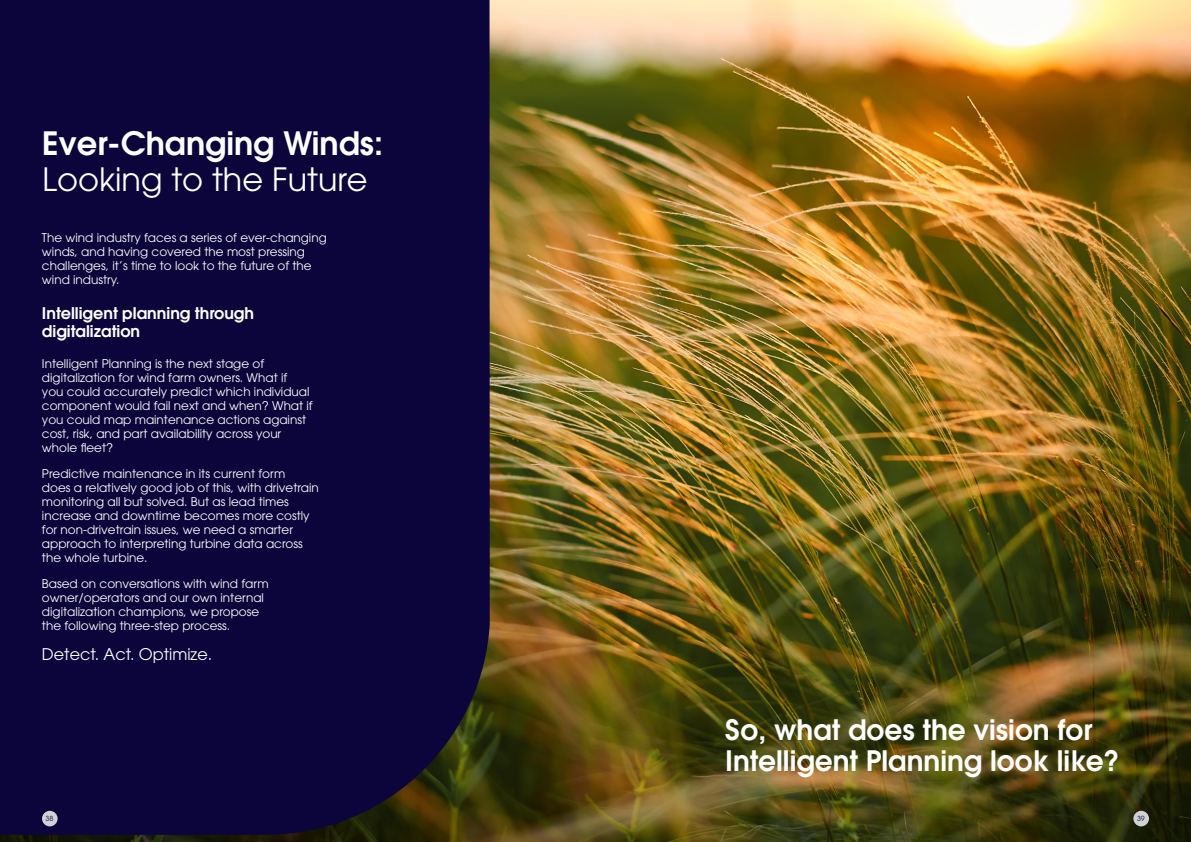
<style>
.page{position:relative;width:1191px;height:842px;background:#fff}
.page>*{position:absolute;margin:0;border:0;box-sizing:border-box;transform-origin:0 0}
.t1{font:600 32px "ITC Avant Garde Std";color:#fff}
.t2{font:32px "ITC Avant Garde Std";color:#fff}
.t3{font:600 28px/31px "ITC Avant Garde Std";color:#fff}
.t4{font:600 16px/18px "ITC Avant Garde Std";color:#fff}
.t5{font:16px "ITC Avant Garde Std";color:#fff}
.t6{font:12px/14px "ITC Avant Garde Std";color:#fff}
.t7{font:7px "ITC Avant Garde Std";color:#0b053b}
</style>
<div class="page">
<img style="left:0;top:0;width:1191px;height:842px">
<div style="left:0;top:0;width:490px;height:835px;background:#0b053b"></div>
<div style="left:42px;top:811px;width:16px;height:15px;background:#d1d2d4;border-radius:50%"></div>
<div style="left:1133px;top:811px;width:16px;height:15px;background:#d1d2d4;border-radius:50%"></div>
<h1 class="t1" style="left:42px;top:123px;width:342px">Ever-Changing Winds:</h1>
<h1 class="t2" style="left:42px;top:160px;width:327px">Looking to the Future</h1>
<p class="t6" style="left:42px;top:231px;width:286px">The wind industry faces a series of ever-changing winds, and having covered the most pressing challenges, it’s time to look to the future of the wind industry.</p>
<h3 class="t4" style="left:42px;top:304px;width:214px">Intelligent planning through digitalization</h3>
<p class="t6" style="left:42px;top:357px;width:272px">Intelligent Planning is the next stage of digitalization for wind farm owners. What if<br>you could accurately predict which individual component would fail next and when? What if you could map maintenance actions against cost, risk, and part availability across your whole fleet?</p>
<p class="t6" style="left:42px;top:467px;width:278px">Predictive maintenance in its current form<br>does a relatively good job of this, with drivetrain monitoring all but solved. But as lead times increase and downtime becomes more costly for non-drivetrain issues, we need a smarter approach to interpreting turbine data across the whole turbine.</p>
<p class="t6" style="left:42px;top:577px;width:228px">Based on conversations with wind farm owner/operators and our own internal digitalization champions, we propose the following three-step process.</p>
<h3 class="t5" style="left:42px;top:644px;width:172px">Detect. Act. Optimize.</h3>
<h2 class="t3" style="left:725px;top:713px;width:395px">So, what does the vision for<br>Intelligent Planning look like?</h2>
<p class="t7" style="left:46px;top:814px;width:9px">38</p>
<p class="t7" style="left:1137px;top:814px;width:9px">39</p>
</div>
